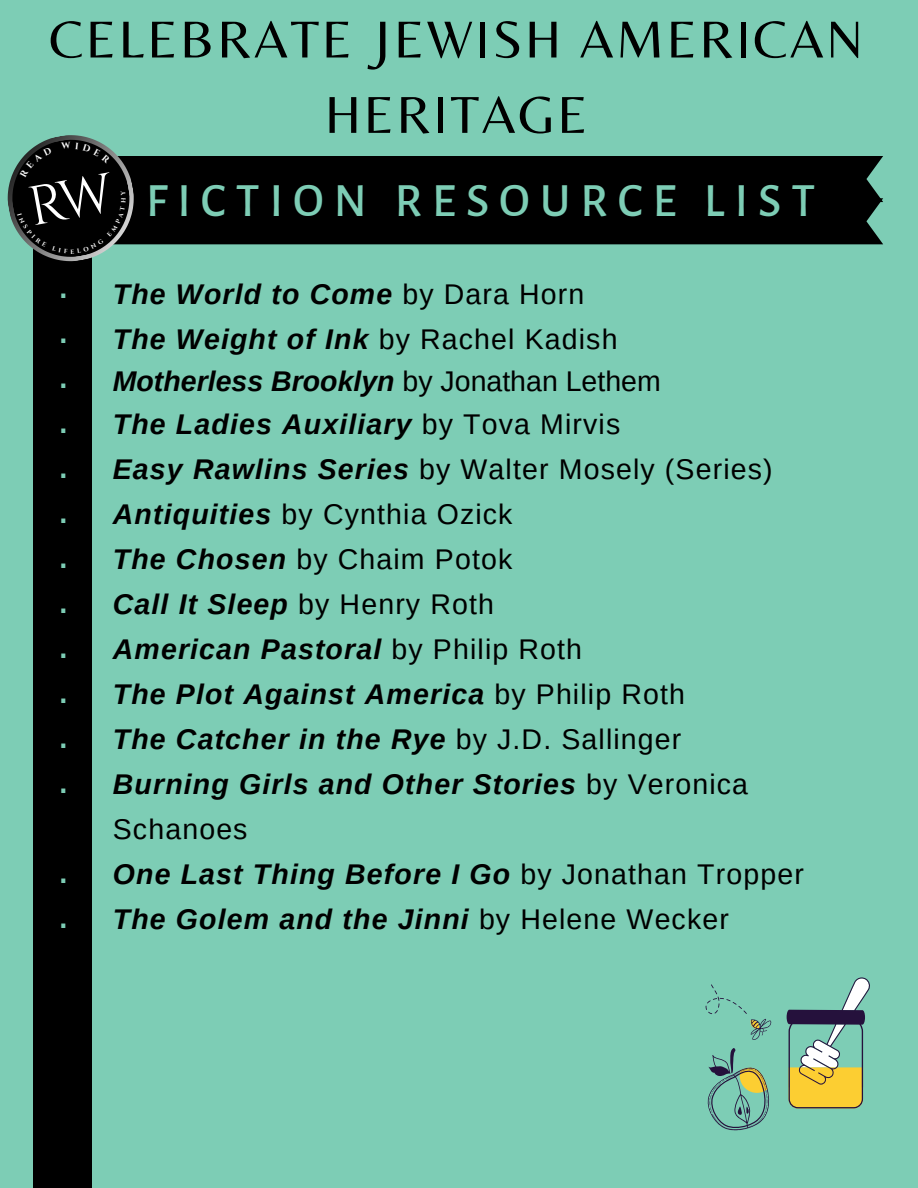
<style>
.page{position:relative;width:918px;height:1188px;background:#7dcdb5}
.page>*{position:absolute;margin:0;border:0;box-sizing:border-box;transform-origin:0 0}
.t1{font:54px/75.3px "Belleza";letter-spacing:.045em;color:#000;text-align:center}
.t2{font:500 48px "Alegreya Sans";letter-spacing:.21em;color:#7dcdb5}
.t3{font:italic 700 28.5px/45px "Arimo";letter-spacing:.04em;color:#000}
.t4{font:28.5px "Arimo";letter-spacing:.04em;color:#000}
.t5{font:italic 700 28.5px "Arimo";color:#000}
.t6{font:700 28.5px "Arimo";color:#7dcdb5}
.s1{font-weight:400;font-style:normal}
.s2{font-weight:700;font-style:italic}
</style>
<div class="page">
<div style="left:33px;top:156px;width:59px;height:1032px;background:#000"></div>
<svg style="left:705px;top:977px;width:165px;height:153px"></svg>
<svg style="left:7px;top:135px;width:876px;height:127px"></svg>
<p class="t1" style="left:49px;top:1px;width:815px">CELEBRATE JEWISH AMERICAN<br>HERITAGE</p>
<p class="t6" style="left:59px;top:272px;width:9px">.</p>
<p class="t6" style="left:59px;top:317px;width:9px">.</p>
<p class="t6" style="left:59px;top:362px;width:9px">.</p>
<p class="t6" style="left:59px;top:407px;width:9px">.</p>
<p class="t6" style="left:59px;top:452px;width:9px">.</p>
<p class="t6" style="left:59px;top:497px;width:9px">.</p>
<p class="t6" style="left:59px;top:542px;width:9px">.</p>
<p class="t6" style="left:59px;top:587px;width:9px">.</p>
<p class="t6" style="left:59px;top:632px;width:9px">.</p>
<p class="t6" style="left:59px;top:677px;width:9px">.</p>
<p class="t6" style="left:59px;top:722px;width:9px">.</p>
<p class="t6" style="left:59px;top:767px;width:9px">.</p>
<p class="t6" style="left:59px;top:857px;width:9px">.</p>
<p class="t6" style="left:59px;top:902px;width:9px">.</p>
<p class="t2" style="left:146px;top:178px;width:670px">FICTION RESOURCE LIST</p>
<p class="t3" style="left:113px;top:272px;width:473px">The World to Come <span class="s1">by Dara Horn</span></p>
<p class="t3" style="left:113px;top:317px;width:506px">The Weight of Ink <span class="s1">by Rachel Kadish</span></p>
<p class="t5" style="left:113px;top:365px;width:549px">Motherless Brooklyn <span class="s1">by Jonathan Lethem</span></p>
<p class="t3" style="left:113px;top:401px;width:509px">The Ladies Auxiliary <span class="s1">by Tova Mirvis</span></p>
<p class="t4" style="left:113px;top:453px;width:661px"><span class="s2">Easy Rawlins Series</span> by Walter Mosely (Series)</p>
<p class="t4" style="left:113px;top:498px;width:401px"><span class="s2">Antiquities</span> by Cynthia Ozick</p>
<p class="t4" style="left:113px;top:543px;width:401px"><span class="s2">The Chosen</span> by Chaim Potok</p>
<p class="t3" style="left:113px;top:581px;width:383px">Call It Sleep <span class="s1">by Henry Roth</span></p>
<p class="t3" style="left:113px;top:626px;width:471px">American Pastoral <span class="s1">by Philip Roth</span></p>
<p class="t3" style="left:113px;top:671px;width:574px">The Plot Against America <span class="s1">by Philip Roth</span></p>
<p class="t3" style="left:113px;top:716px;width:570px">The Catcher in the Rye <span class="s1">by J.D. Sallinger</span></p>
<p class="t3" style="left:113px;top:761px;width:637px">Burning Girls and Other Stories <span class="s1">by Veronica<br>Schanoes</span></p>
<p class="t3" style="left:113px;top:851px;width:693px">One Last Thing Before I Go <span class="s1">by Jonathan Tropper</span></p>
<p class="t3" style="left:113px;top:896px;width:618px">The Golem and the Jinni <span class="s1">by Helene Wecker</span></p>
</div>
